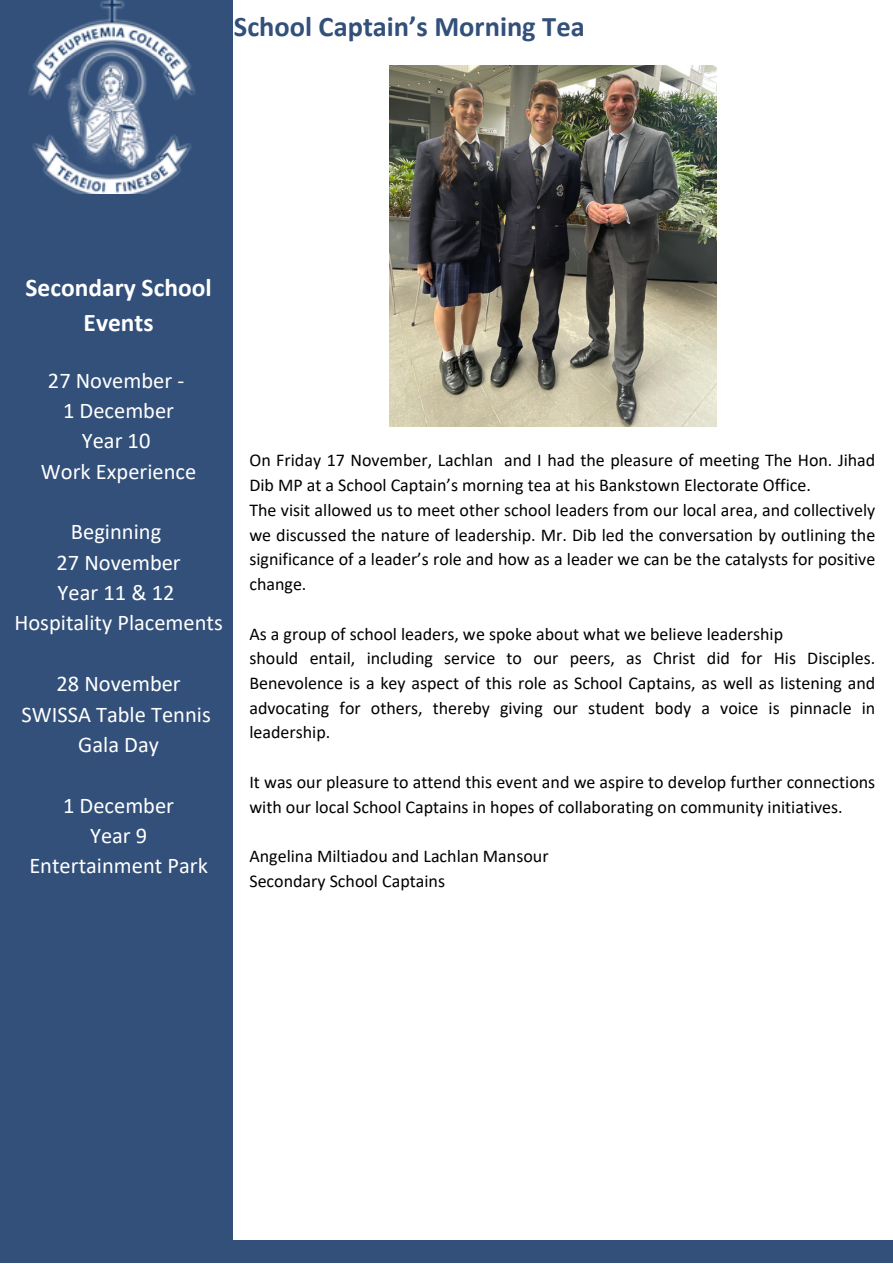
<style>
.page{position:relative;width:893px;height:1264px;background:#fff}
.page>*{position:absolute;margin:0;border:0;box-sizing:border-box;transform-origin:0 0}
.t1{font:700 28.5px "Calibri";color:#32507a}
.t2{font:700 25.5px/34.8px "Calibri";color:#fff;text-align:center}
.t3{font:22.5px "Calibri";color:#fff}
.t4{font:18px/24.8px "Calibri";color:#000}
</style>
<div class="page">
<div style="left:0;top:0;width:233px;height:1239px;background:#32507a"></div>
<div style="left:0;top:1239px;width:892px;height:23px;background:#32507a"></div>
<img style="left:28px;top:0;width:167px;height:193px">
<img style="left:390px;top:65px;width:326px;height:361px">
<p class="t1" style="left:234px;top:15px;width:352px">School Captain’s Morning Tea</p>
<p class="t2" style="left:26px;top:273px;width:187px">Secondary School<br>Events</p>
<p class="t3" style="left:48px;top:371px;width:138px">27 November -</p>
<p class="t3" style="left:63px;top:401px;width:112px">1 December</p>
<p class="t3" style="left:82px;top:431px;width:70px">Year 10</p>
<p class="t3" style="left:41px;top:462px;width:157px">Work Experience</p>
<p class="t3" style="left:71px;top:522px;width:92px">Beginning</p>
<p class="t3" style="left:56px;top:553px;width:126px">27 November</p>
<p class="t3" style="left:58px;top:583px;width:118px">Year 11 &amp; 12</p>
<p class="t3" style="left:14px;top:613px;width:210px">Hospitality Placements</p>
<p class="t3" style="left:56px;top:674px;width:126px">28 November</p>
<p class="t3" style="left:21px;top:704px;width:191px">SWISSA Table Tennis</p>
<p class="t3" style="left:78px;top:735px;width:82px">Gala Day</p>
<p class="t3" style="left:63px;top:795px;width:112px">1 December</p>
<p class="t3" style="left:90px;top:826px;width:59px">Year 9</p>
<p class="t3" style="left:29px;top:856px;width:180px">Entertainment Park</p>
<p class="t4" style="left:249px;top:449px;width:627px">On Friday 17 November, Lachlan and I had the pleasure of meeting The Hon. Jihad<br>Dib MP at a School Captain’s morning tea at his Bankstown Electorate Office.</p>
<p class="t4" style="left:249px;top:499px;width:627px;text-align:justify">The visit allowed us to meet other school leaders from our local area, and collectively we discussed the nature of leadership. Mr. Dib led the conversation by outlining the significance of a leader’s role and how as a leader we can be the catalysts for positive change.</p>
<p class="t4" style="left:249px;top:622px;width:535px">As a group of school leaders, we spoke about what we believe leadership</p>
<p class="t4" style="left:249px;top:647px;width:627px;text-align:justify">should entail, including service to our peers, as Christ did for His Disciples.<br>Benevolence is a key aspect of this role as School Captains, as well as listening and advocating for others, thereby giving our student body a voice is pinnacle in leadership.</p>
<p class="t4" style="left:249px;top:771px;width:627px">It was our pleasure to attend this event and we aspire to develop further connections with our local School Captains in hopes of collaborating on community initiatives.</p>
<p class="t4" style="left:249px;top:845px;width:300px">Angelina Miltiadou and Lachlan Mansour</p>
<p class="t4" style="left:249px;top:870px;width:197px">Secondary School Captains</p>
</div>
